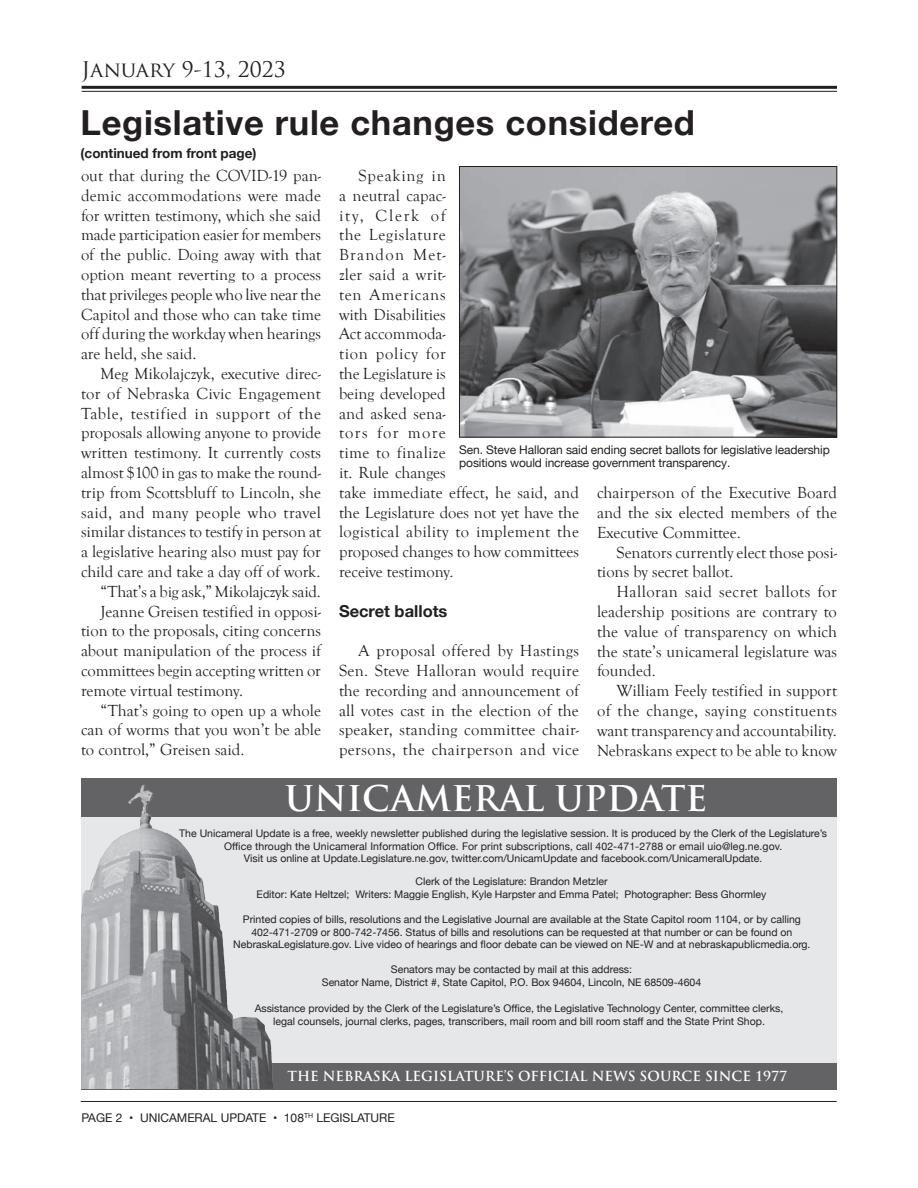
<style>
.page{position:relative;width:918px;height:1188px;background:#fff}
.page>*{position:absolute;margin:0;border:0;box-sizing:border-box;transform-origin:0 0}
.Upfront_Headline{font:700 34.5px "Helvetica Neue";letter-spacing:.02em;color:#231f20}
.t1{font:700 34.5px "Trajan Pro";color:#fff}
.t2{font:21px "Trajan Pro";color:#231f20}
.body{font:16.5px/19.8px "Goudy Old Style T";color:#231f20;text-align:justify}
.Upfront_Headline-2{font:700 16.5px "Helvetica Neue";color:#231f20}
.t3{font:700 13.5px "Trajan Pro";color:#fff}
.Upfront_Headline-3{font:700 13.5px "Helvetica Neue";color:#231f20}
.photo_caption{font:12px/13.5px "Helvetica Neue";letter-spacing:-.01em;color:#231f20}
.t4{font:10.5px/12.6px "Helvetica Neue";color:#231f20;text-align:center}
</style>
<div class="page">
<hr style="left:81px;top:1101px;width:756px;height:1px;background:#231f20">
<hr style="left:82px;top:86px;width:755px;height:3px;background:#231f20">
<hr style="left:82px;top:91px;width:755px;height:1px;background:#231f20">
<div style="left:81px;top:813px;width:756px;height:250px;background:#e6e7e9"></div>
<div style="left:81px;top:1063px;width:755px;height:26px;background:#636366"></div>
<div style="left:81px;top:778px;width:756px;height:39px;background:#636366"></div>
<img style="left:81px;top:785px;width:192px;height:304px">
<img style="left:461px;top:168px;width:374px;height:267px">
<div style="left:459px;top:166px;width:378px;height:271px;border:1px solid #231f20"></div>
<p class="t2" style="left:82px;top:56px;width:206px">JANUARY 9-13, 2023</p>
<p class="Upfront_Headline" style="left:81px;top:95px;width:616px">Legislative rule changes considered</p>
<p class="Upfront_Headline-3" style="left:81px;top:143px;width:177px">(continued from front page)</p>
<p class="body" style="left:81px;top:166px;width:242px">out that during the COVID-19 pan&shy;demic accommodations were made for written testimony, which she said made participation easier for members of the public. Doing away with that option meant reverting to a process that privileges people who live near the Capitol and those who can take time off during the workday when hearings are held, she said.</p>
<p class="body" style="left:81px;top:364px;width:242px;text-indent:19px">Meg Mikolajczyk, executive direc&shy;tor of Nebraska Civic Engagement Table, testified in support of the proposals allowing anyone to provide written testimony. It currently costs almost $100 in gas to make the round&shy;trip from Scottsbluff to Lincoln, she said, and many people who travel similar distances to testify in person at a legislative hearing also must pay for child care and take a day off of work.</p>
<p class="body" style="left:100px;top:582px;width:222px">“That’s a big ask,” Mikolajczyk said.</p>
<p class="body" style="left:81px;top:602px;width:242px;text-indent:19px">Jeanne Greisen testified in opposi&shy;tion to the proposals, citing concerns about manipulation of the process if committees begin accepting written or remote virtual testimony.</p>
<p class="body" style="left:81px;top:701px;width:241px;text-indent:19px">“That’s going to open up a whole can of worms that you won’t be able to control,” Greisen said.</p>
<p class="body" style="left:339px;top:166px;width:242px;text-align:left;text-indent:19px">Speaking in<br>a neutral capac-<br>ity, Clerk of<br>the Legislature<br>Brandon Met-<br>zler said a writ-<br>ten Americans<br>with Disabilities<br>Act accommoda-<br>tion policy for<br>the Legislature is<br>being developed<br>and asked sena-<br>tors for more<br>time to finalize<br>it. Rule changes<br>take immediate effect, he said, and the Legislature does not yet have the logistical ability to implement the proposed changes to how committees receive testimony.</p>
<p class="Upfront_Headline-2" style="left:339px;top:598px;width:110px">Secret ballots</p>
<p class="body" style="left:339px;top:641px;width:242px;text-indent:19px">A proposal offered by Hastings Sen. Steve Halloran would require the recording and announcement of all votes cast in the election of the speaker, standing committee chair&shy;persons, the chairperson and vice</p>
<p class="photo_caption" style="left:459px;top:443px;width:372px">Sen. Steve Halloran said ending secret ballots for legislative leadership positions would increase government transparency.</p>
<p class="body" style="left:597px;top:483px;width:241px">chairperson of the Executive Board and the six elected members of the Executive Committee.</p>
<p class="body" style="left:597px;top:543px;width:242px;text-indent:19px">Senators currently elect those posi&shy;tions by secret ballot.</p>
<p class="body" style="left:597px;top:582px;width:242px;text-indent:19px">Halloran said secret ballots for leadership positions are contrary to the value of transparency on which the state’s unicameral legislature was founded.</p>
<p class="body" style="left:597px;top:681px;width:242px;text-indent:19px">William Feely testified in support of the change, saying constituents want transparency and accountability.<br>Nebraskans expect to be able to know</p>
<h1 class="t1" style="left:285px;top:777px;width:424px">UNICAMERAL UPDATE</h1>
<p class="t4" style="left:179px;top:828px;width:649px">The Unicameral Update is a free, weekly newsletter published during the legislative session. It is produced by the Clerk of the Legislature’s<br>Office through the Unicameral Information Office. For print subscriptions, call 402-471-2788 or email uio@leg.ne.gov.<br>Visit us online at Update.Legislature.ne.gov, twitter.com/UnicamUpdate and facebook.com/UnicameralUpdate.</p>
<p class="t4" style="left:257px;top:876px;width:511px">Clerk of the Legislature: Brandon Metzler<br>Editor: Kate Heltzel; Writers: Maggie English, Kyle Harpster and Emma Patel; Photographer: Bess Ghormley</p>
<p class="t4" style="left:233px;top:914px;width:579px">Printed copies of bills, resolutions and the Legislative Journal are available at the State Capitol room 1104, or by calling<br>402-471-2709 or 800-742-7456. Status of bills and resolutions can be requested at that number or can be found on<br>NebraskaLegislature.gov. Live video of hearings and floor debate can be viewed on NE-W and at nebraskapublicmedia.org.</p>
<p class="t4" style="left:322px;top:964px;width:381px">Senators may be contacted by mail at this address:<br>Senator Name, District #, State Capitol, P.O. Box 94604, Lincoln, NE 68509-4604</p>
<p class="t4" style="left:255px;top:1003px;width:530px">Assistance provided by the Clerk of the Legislature’s Office, the Legislative Technology Center, committee clerks, legal counsels, journal clerks, pages, transcribers, mail room and bill room staff and the State Print Shop.</p>
<p class="t3" style="left:287px;top:1067px;width:501px">THE NEBRASKA LEGISLATURE’S OFFICIAL NEWS SOURCE SINCE 1977</p>
<p class="photo_caption" style="left:81px;top:1112px;width:315px">PAGE 2 • UNICAMERAL UPDATE • 108<sup>TH</sup> LEGISLATURE</p>
</div>
